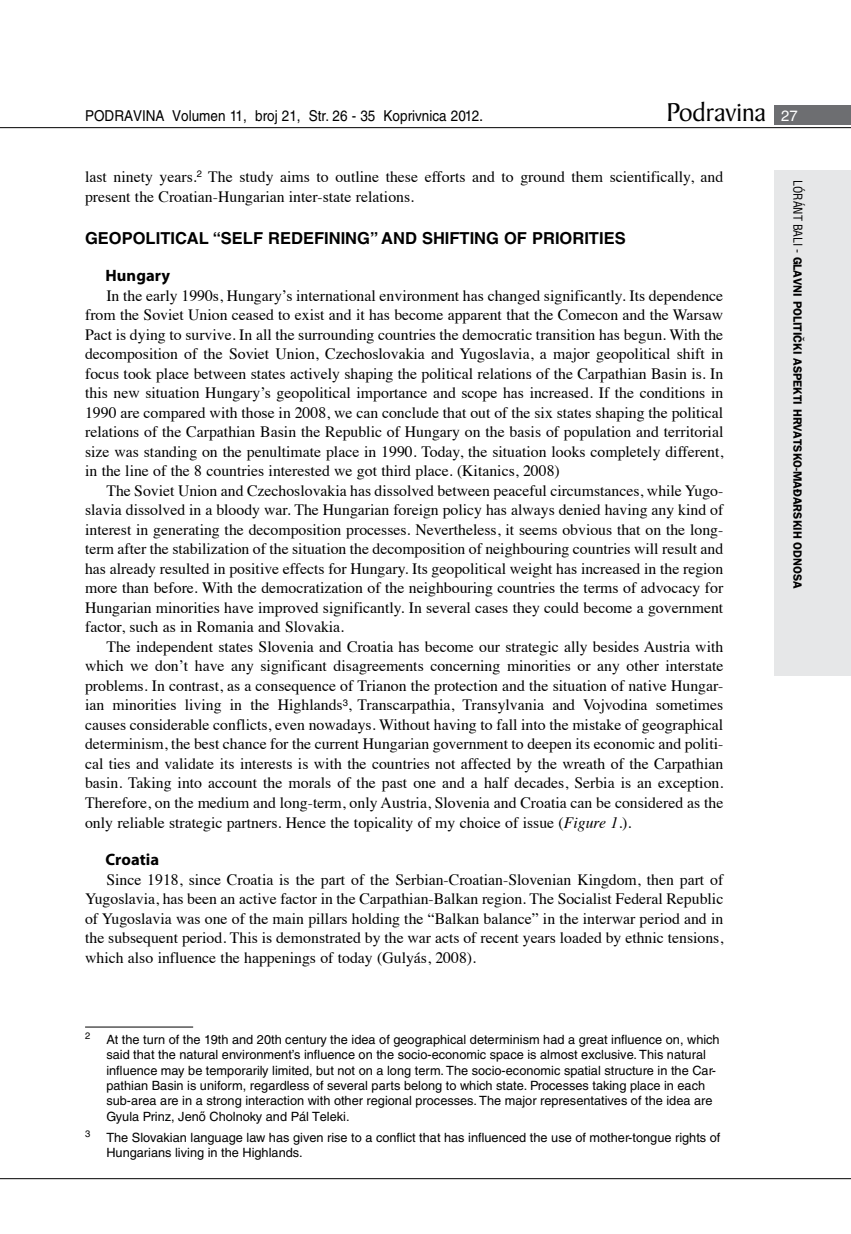
<style>
.page{position:relative;width:851px;height:1234px;background:#fff}
.page>*{position:absolute;margin:0;border:0;box-sizing:border-box;transform-origin:0 0}
.t1{font:27.6px "Baker Signet BT";color:#000}
.t2{font:700 16.5px "Helvetica LT Skin 29";color:#000}
.t3{font:700 16.5px "Myriad Pro";letter-spacing:.005em;color:#000}
.t4{font:15.75px/19.5px "Times";color:#000;text-align:justify}
.t5{font:15px "Helvetica LT Skin 29";color:#000;scale:.9 1}
.t6{font:12.75px/15.3px "Helvetica LT Skin 29";color:#000}
.t7{font:600 12px "ITC Franklin Gothic Skin 29";letter-spacing:-.005em;color:#000}
.t8{font:9.45px "Helvetica LT Skin 29";color:#000}
.s1{font-family:"Helvetica LT Skin 29";font-size:15px;color:#fff}
.s2{font-style:italic}
.s3{font-family:"Helvetica"}
.s4{font-family:"Helvetica LT Skin 29";font-weight:400;font-stretch:condensed}
</style>
<div class="page">
<div style="left:774px;top:170px;width:76px;height:505px;background:#e6e7e8"></div>
<div style="left:774px;top:105px;width:76px;height:19px;background:#6d6e71"></div>
<hr style="left:0;top:127px;width:850px;height:1px;background:#000">
<hr style="left:0;top:1177px;width:850px;height:1px;background:#000">
<hr style="left:85px;top:1026px;width:108px;height:1px;background:#000">
<p class="t5" style="left:85px;top:107px;width:444px">PODRAVINA Volumen 11, broj 21, Str. 26 - 35 Koprivnica 2012.</p>
<h1 class="t1" style="left:666px;top:95px;width:133px">Podravina <span class="s1">27</span></h1>
<p class="t4" style="left:85px;top:166px;width:639px">last ninety years.<sup>2</sup> The study aims to outline these efforts and to ground them scientifically, and present the Croatian-Hungarian inter-state relations.</p>
<p class="t2" style="left:85px;top:228px;width:542px">GEOPOLITICAL “SELF REDEFINING” AND SHIFTING OF PRIORITIES</p>
<p class="t3" style="left:105px;top:265px;width:66px">Hungary</p>
<p class="t4" style="left:85px;top:284px;width:639px;text-indent:21px">In the early 1990s, Hungary’s international environment has changed significantly. Its dependence from the Soviet Union ceased to exist and it has become apparent that the Comecon and the Warsaw Pact is dying to survive. In all the surrounding countries the democratic transition has begun. With the decomposition of the Soviet Union, Czechoslovakia and Yugoslavia, a major geopolitical shift in focus took place between states actively shaping the political relations of the Carpathian Basin is. In this new situation Hungary’s geopolitical importance and scope has increased. If the conditions in 1990 are compared with those in 2008, we can conclude that out of the six states shaping the political relations of the Carpathian Basin the Republic of Hungary on the basis of population and territorial size was standing on the penultimate place in 1990. Today, the situation looks completely different, in the line of the 8 countries interested we got third place. (Kitanics, 2008)</p>
<p class="t4" style="left:85px;top:479px;width:639px;text-indent:21px">The Soviet Union and Czechoslovakia has dissolved between peaceful circumstances, while Yugo&shy;slavia dissolved in a bloody war. The Hungarian foreign policy has always denied having any kind of interest in generating the decomposition processes. Nevertheless, it seems obvious that on the long&shy;term after the stabilization of the situation the decomposition of neighbouring countries will result and has already resulted in positive effects for Hungary. Its geopolitical weight has increased in the region more than before. With the democratization of the neighbouring countries the terms of advocacy for Hungarian minorities have improved significantly. In several cases they could become a government factor, such as in Romania and Slovakia.</p>
<p class="t4" style="left:85px;top:635px;width:639px;text-indent:21px">The independent states Slovenia and Croatia has become our strategic ally besides Austria with which we don’t have any significant disagreements concerning minorities or any other interstate problems. In contrast, as a consequence of Trianon the protection and the situation of native Hungar&shy;ian minorities living in the Highlands<sup>3</sup>, Transcarpathia, Transylvania and Vojvodina sometimes causes considerable conflicts, even nowadays. Without having to fall into the mistake of geographical determinism, the best chance for the current Hungarian government to deepen its economic and politi&shy;cal ties and validate its interests is with the countries not affected by the wreath of the Carpathian basin. Taking into account the morals of the past one and a half decades, Serbia is an exception.<br>Therefore, on the medium and long-term, only Austria, Slovenia and Croatia can be considered as the only reliable strategic partners. Hence the topicality of my choice of issue (<span class="s2">Figure 1</span>.).</p>
<p class="t3" style="left:105px;top:848px;width:55px">Croatia</p>
<p class="t4" style="left:85px;top:868px;width:639px;text-indent:21px">Since 1918, since Croatia is the part of the Serbian-Croatian-Slovenian Kingdom, then part of Yugoslavia, has been an active factor in the Carpathian-Balkan region. The Socialist Federal Republic of Yugoslavia was one of the main pillars holding the “Balkan balance” in the interwar period and in the subsequent period. This is demonstrated by the war acts of recent years loaded by ethnic tensions, which also influence the happenings of today (Gulyás, 2008).</p>
<p class="t8" style="left:85px;top:1030px;width:7px">2</p>
<p class="t6" style="left:106px;top:1031px;width:614px">At the turn of the 19th and 20th century the idea of geographical determinism had a great influence on, which said that the natural environment’s influence on the socio-economic space is almost exclusive. This natural influence may be temporarily limited, but not on a long term. The socio-economic spatial structure in the Car&shy;pathian Basin is uniform, regardless of several parts belong to which state. Processes taking place in each sub-area are in a strong interaction with other regional processes. The major representatives of the idea are Gyula Prinz, Jen<span class="s3">ő</span> Cholnoky and Pál Teleki.</p>
<p class="t8" style="left:85px;top:1128px;width:7px">3</p>
<p class="t6" style="left:106px;top:1129px;width:615px">The Slovakian language law has given rise to a conflict that has influenced the use of mother-tongue rights of<br>Hungarians living in the Highlands.</p>
<p class="t7" style="left:804px;top:180px;width:410px;rotate:90deg"><span class="s4">LÓRÁNT BALI -</span> GLAVNI POLITIČKI ASPEKTI HRVATSKO-MAĐARSKIH ODNOSA</p>
</div>
